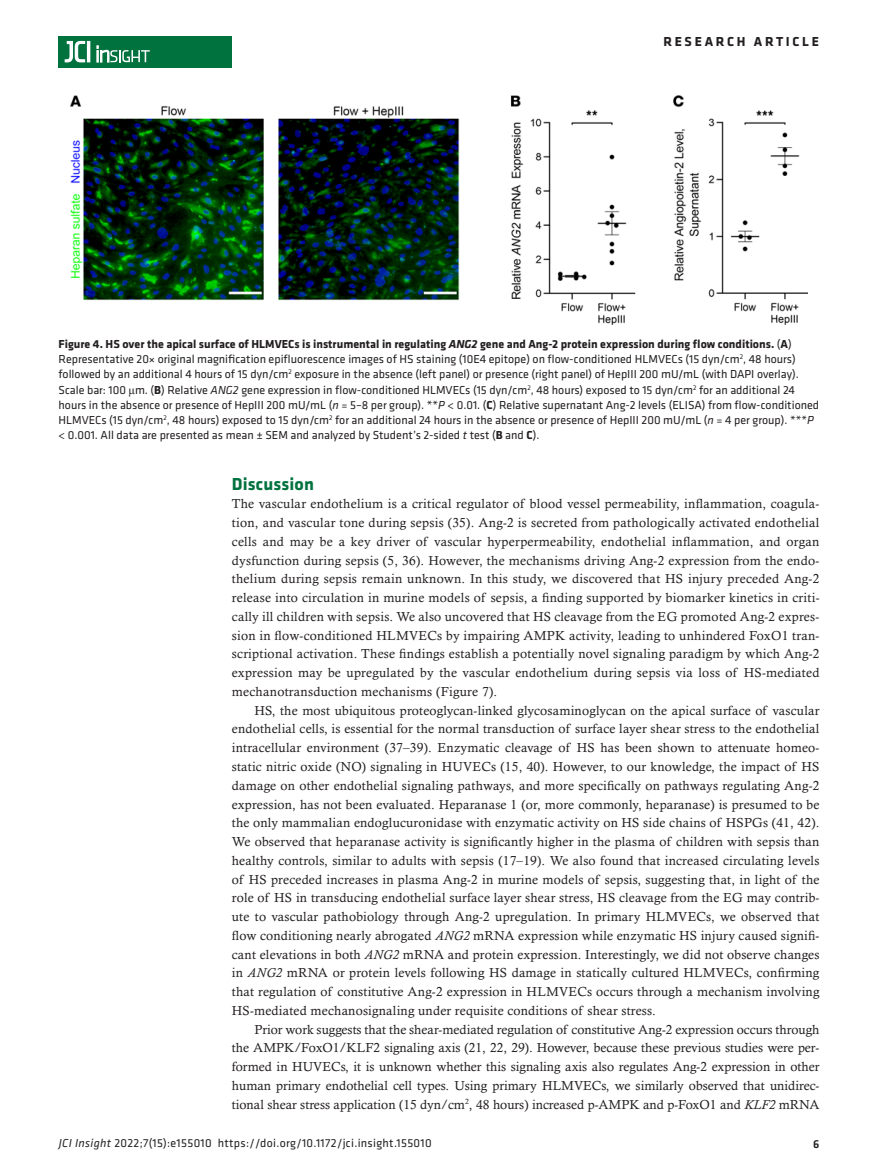
<style>
.page{position:relative;width:878px;height:1175px;background:#fff}
.page>*{position:absolute;margin:0;border:0;box-sizing:border-box;transform-origin:0 0}
.t1{font:700 18px "Klavika";letter-spacing:.01em;color:#00723e}
.t2{font:700 13.5px "Klavika Basic";letter-spacing:.2em;color:#231f20}
.t3{font:13.2px/18.8px "Calisto MT Std";letter-spacing:.015em;color:#231f20;text-align:justify}
.t4{font:12px/15px "Klavika Basic";color:#231f20}
.t5{font:12px "Klavika Basic";letter-spacing:.025em;color:#231f20}
.t6{font:500 12px "Klavika Basic";color:#231f20}
.s1{font-weight:700}
.s2{font-weight:700;font-style:italic}
.s3{font-family:"Times New Roman"}
.s4{font-style:italic}
</style>
<div class="page">
<div style="left:59px;top:36px;width:173px;height:31px;background:#00723e"></div>
<hr style="left:87px;top:41px;width:3px;height:21px;background:#fff">
<svg style="left:64px;top:41px;width:21px;height:22px"></svg>
<svg style="left:97px;top:46px;width:53px;height:16px"></svg>
<img style="left:70px;top:96px;width:737px;height:228px">
<p class="t2" style="left:663px;top:32px;width:157px">RESEARCH ARTICLE</p>
<p class="t4" style="left:59px;top:336px;width:762px"><span class="s1">Figure 4. HS over the apical surface of HLMVECs is instrumental in regulating</span> <span class="s2">ANG2</span> <span class="s1">gene and Ang-2 protein expression during flow conditions.</span> (<span class="s1">A</span>)<br>Representative 20× original magnification epifluorescence images of HS staining (10E4 epitope) on flow-conditioned HLMVECs (15 dyn/cm<sup>2</sup>, 48 hours) followed by an additional 4 hours of 15 dyn/cm<sup>2</sup> exposure in the absence (left panel) or presence (right panel) of HepIII 200 mU/mL (with DAPI overlay).<br>Scale bar: 100 <span class="s3">μ</span>m. (<span class="s1">B</span>) Relative <span class="s4">ANG2</span> gene expression in flow-conditioned HLMVECs (15 dyn/cm<sup>2</sup>, 48 hours) exposed to 15 dyn/cm<sup>2</sup> for an additional 24 hours in the absence or presence of HepIII 200 mU/mL (<span class="s4">n</span> = 5–8 per group). **<span class="s4">P</span> &lt; 0.01. (<span class="s1">C</span>) Relative supernatant Ang-2 levels (ELISA) from flow-conditioned HLMVECs (15 dyn/cm<sup>2</sup>, 48 hours) exposed to 15 dyn/cm<sup>2</sup> for an additional 24 hours in the absence or presence of HepIII 200 mU/mL (<span class="s4">n</span> = 4 per group). ***<span class="s4">P </span>&lt; 0.001. All data are presented as mean ± SEM and analyzed by Student’s 2-sided <span class="s4">t</span> test (<span class="s1">B</span> and <span class="s1">C</span>).</p>
<h1 class="t1" style="left:232px;top:470px;width:84px">Discussion</h1>
<p class="t3" style="left:232px;top:494px;width:589px">The vascular endothelium is a critical regulator of blood vessel permeability, inflammation, coagula&shy;tion, and vascular tone during sepsis (35). Ang-2 is secreted from pathologically activated endothelial cells and may be a key driver of vascular hyperpermeability, endothelial inflammation, and organ dysfunction during sepsis (5, 36). However, the mechanisms driving Ang-2 expression from the endo&shy;thelium during sepsis remain unknown. In this study, we discovered that HS injury preceded Ang-2 release into circulation in murine models of sepsis, a finding supported by biomarker kinetics in criti&shy;cally ill children with sepsis. We also uncovered that HS cleavage from the EG promoted Ang-2 expres&shy;sion in flow-conditioned HLMVECs by impairing AMPK activity, leading to unhindered FoxO1 tran&shy;scriptional activation. These findings establish a potentially novel signaling paradigm by which Ang-2 expression may be upregulated by the vascular endothelium during sepsis via loss of HS-mediated mechanotransduction mechanisms (Figure 7).</p>
<p class="t3" style="left:232px;top:701px;width:589px;text-indent:22px">HS, the most ubiquitous proteoglycan-linked glycosaminoglycan on the apical surface of vascular endothelial cells, is essential for the normal transduction of surface layer shear stress to the endothelial intracellular environment (37–39). Enzymatic cleavage of HS has been shown to attenuate homeo&shy;static nitric oxide (NO) signaling in HUVECs (15, 40). However, to our knowledge, the impact of HS damage on other endothelial signaling pathways, and more specifically on pathways regulating Ang-2 expression, has not been evaluated. Heparanase 1 (or, more commonly, heparanase) is presumed to be the only mammalian endoglucuronidase with enzymatic activity on HS side chains of HSPGs (41, 42).<br>We observed that heparanase activity is significantly higher in the plasma of children with sepsis than healthy controls, similar to adults with sepsis (17–19). We also found that increased circulating levels of HS preceded increases in plasma Ang-2 in murine models of sepsis, suggesting that, in light of the role of HS in transducing endothelial surface layer shear stress, HS cleavage from the EG may contrib&shy;ute to vascular pathobiology through Ang-2 upregulation. In primary HLMVECs, we observed that flow conditioning nearly abrogated <span class="s4">ANG2</span> mRNA expression while enzymatic HS injury caused signifi&shy;cant elevations in both <span class="s4">ANG2</span> mRNA and protein expression. Interestingly, we did not observe changes in <span class="s4">ANG2</span> mRNA or protein levels following HS damage in statically cultured HLMVECs, confirming that regulation of constitutive Ang-2 expression in HLMVECs occurs through a mechanism involving HS-mediated mechanosignaling under requisite conditions of shear stress.</p>
<p class="t3" style="left:232px;top:1019px;width:589px;text-indent:22px">Prior work suggests that the shear-mediated regulation of constitutive Ang-2 expression occurs through the AMPK/FoxO1/KLF2 signaling axis (21, 22, 29). However, because these previous studies were per&shy;formed in HUVECs, it is unknown whether this signaling axis also regulates Ang-2 expression in other human primary endothelial cell types. Using primary HLMVECs, we similarly observed that unidirec&shy;tional shear stress application (15 dyn/cm<sup>2</sup>, 48 hours) increased p-AMPK and p-FoxO1 and <span class="s4">KLF2</span> mRNA</p>
<p class="t5" style="left:59px;top:1135px;width:374px"><span class="s4">JCI Insight</span> 2022;7(15):e155010 https://doi.org/10.1172/jci.insight.155010</p>
<p class="t6" style="left:813px;top:1135px;width:8px">6</p>
</div>
